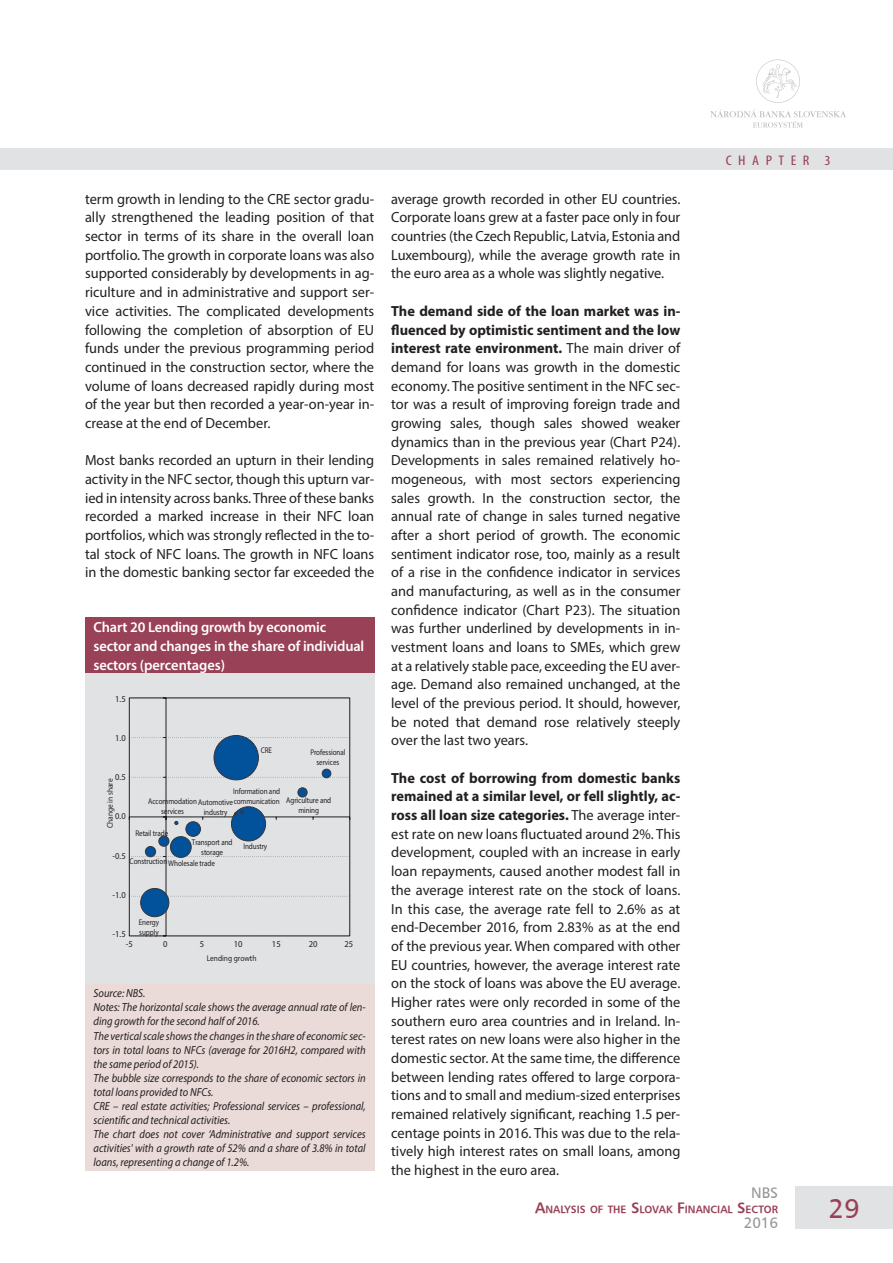
<style>
.page{position:relative;width:893px;height:1263px;background:#fff}
.page>*{position:absolute;margin:0;border:0;box-sizing:border-box;transform-origin:0 0}
.t1{font:27px "Humanist 777 AT";color:#994156}
.t2{font:15px "Humanist 777 AT";color:#939598}
._1_text{font:14.7px/18.6px "Myriad Pro";letter-spacing:-.005em;color:#231f20;text-align:justify}
._3_graf_NADPIS{font:600 14.7px/18.8px "Myriad Pro";letter-spacing:-.01em;color:#fff}
.t3{font:condensed 13.95px "Myriad Pro";letter-spacing:.405em;color:#994156;scale:1.15 1}
._3_graf_ZDROJ{font:italic 11.7px/14.1px "Myriad Pro";color:#231f20;scale:.9 1}
.t4{font:10.5px "Humanist 777 AT Bold";color:#994156}
.t5{font:9px/10.1px "Myriad Pro";color:#231f20;scale:.95 1}
.t6{font:8.25px/9.9px "Myriad Pro";letter-spacing:-.01em;color:#231f20;text-align:center;scale:.86 1}
.t7{font:8.25px "Myriad Pro";letter-spacing:-.01em;color:#231f20;scale:.9 1}
.s1{font-weight:700}
.s2{font-size:15px}
</style>
<div class="page">
<div style="left:0;top:149px;width:893px;height:21px;background:#e1e2e4"></div>
<svg style="left:710px;top:109px;width:136px;height:19px"></svg>
<svg style="left:756px;top:60px;width:44px;height:43px"></svg>
<div style="left:795px;top:1186px;width:98px;height:43px;background:#e1e2e4"></div>
<div style="left:85px;top:617px;width:289px;height:57px;background:#994156"></div>
<div style="left:85px;top:674px;width:289px;height:310px;background:#e1e2e4"></div>
<div style="left:85px;top:984px;width:289px;height:187px;background:#eadad8"></div>
<svg style="left:129px;top:697px;width:221px;height:239px"></svg>
<div style="left:231px;top:806px;width:35px;height:35px;background:#01519b;border:1px solid #363539;border-radius:50%"></div>
<div style="left:298px;top:787px;width:9px;height:10px;background:#01519b;border:1px solid #363539;border-radius:50%"></div>
<div style="left:140px;top:888px;width:29px;height:29px;background:#01519b;border:1px solid #363539;border-radius:50%"></div>
<div style="left:145px;top:846px;width:11px;height:11px;background:#01519b;border:1px solid #363539;border-radius:50%"></div>
<div style="left:170px;top:836px;width:22px;height:22px;background:#01519b;border:1px solid #363539;border-radius:50%"></div>
<div style="left:159px;top:836px;width:10px;height:10px;background:#01519b;border:1px solid #363539;border-radius:50%"></div>
<div style="left:186px;top:821px;width:15px;height:16px;background:#01519b;border:1px solid #363539;border-radius:50%"></div>
<svg style="left:174px;top:821px;width:4px;height:4px"></svg>
<svg style="left:234px;top:810px;width:10px;height:5px"></svg>
<div style="left:214px;top:735px;width:45px;height:45px;background:#01519b;border:1px solid #363539;border-radius:50%"></div>
<div style="left:322px;top:769px;width:9px;height:9px;background:#01519b;border:1px solid #363539;border-radius:50%"></div>
<p class="_1_text" style="left:85px;top:189px;width:291px">term growth in lending to the CRE sector gradu&shy;ally strengthened the leading position of that sector in terms of its share in the overall loan portfolio. The growth in corporate loans was also supported considerably by developments in ag&shy;riculture and in administrative and support ser&shy;vice activities. The complicated developments following the completion of absorption of EU funds under the previous programming period continued in the construction sector, where the volume of loans decreased rapidly during most of the year but then recorded a year-on-year in&shy;crease at the end of December.</p>
<p class="_1_text" style="left:85px;top:451px;width:291px">Most banks recorded an upturn in their lending activity in the NFC sector, though this upturn var&shy;ied in intensity across banks. Three of these banks recorded a marked increase in their NFC loan portfolios, which was strongly reflected in the to&shy;tal stock of NFC loans. The growth in NFC loans in the domestic banking sector far exceeded the</p>
<p class="_3_graf_NADPIS" style="left:94px;top:617px;width:272px">Chart 20 Lending growth by economic sector and changes in the share of individual sectors (percentages)</p>
<p class="t5" style="left:115px;top:693px;width:13px">1.5</p>
<p class="t5" style="left:115px;top:733px;width:13px">1.0</p>
<p class="t5" style="left:115px;top:772px;width:13px">0.5</p>
<p class="t5" style="left:115px;top:811px;width:13px">0.0</p>
<p class="t5" style="left:113px;top:851px;width:15px">-0.5</p>
<p class="t5" style="left:113px;top:890px;width:15px">-1.0</p>
<p class="t5" style="left:126px;top:929px;width:9px;text-indent:-13px">-1.5 -5</p>
<p class="t5" style="left:163px;top:939px;width:6px">0</p>
<p class="t5" style="left:200px;top:939px;width:6px">5</p>
<p class="t5" style="left:234px;top:939px;width:11px">10</p>
<p class="t5" style="left:272px;top:939px;width:11px">15</p>
<p class="t5" style="left:309px;top:939px;width:11px">20</p>
<p class="t5" style="left:345px;top:939px;width:11px">25</p>
<p class="t7" style="left:207px;top:953px;width:57px">Lending growth</p>
<p class="t6" style="left:261px;top:745px;width:15px">CRE</p>
<p class="t6" style="left:310px;top:747px;width:42px">Professional services</p>
<p class="t7" style="left:105px;top:828px;width:57px;rotate:-90deg">Change in share</p>
<p class="t6" style="left:233px;top:786px;width:56px;text-align:left">Information and communication</p>
<p class="t6" style="left:286px;top:795px;width:54px">Agriculture and mining</p>
<p class="t6" style="left:148px;top:797px;width:58px">Accommodation services</p>
<p class="t6" style="left:198px;top:798px;width:42px">Automotive industry</p>
<p class="t6" style="left:135px;top:828px;width:40px">Retail trade</p>
<p class="t6" style="left:192px;top:837px;width:49px">Transport and storage</p>
<p class="t6" style="left:243px;top:841px;width:29px">Industry</p>
<p class="t6" style="left:130px;top:856px;width:45px">Construction</p>
<p class="t6" style="left:168px;top:858px;width:56px">Wholesale trade</p>
<p class="t6" style="left:139px;top:917px;width:25px;text-align:left">Energy supply</p>
<p class="_3_graf_ZDROJ" style="left:94px;top:986px;width:59px">Source: NBS.</p>
<p class="_3_graf_ZDROJ" style="left:94px;top:1000px;width:304px">Notes: The horizontal scale shows the average annual rate of len&shy;ding growth for the second half of 2016.</p>
<p class="_3_graf_ZDROJ" style="left:94px;top:1028px;width:304px;text-align:justify">The vertical scale shows the changes in the share of economic sec&shy;tors in total loans to NFCs (average for 2016H2, compared with the same period of 2015).</p>
<p class="_3_graf_ZDROJ" style="left:94px;top:1071px;width:304px">The bubble size corresponds to the share of economic sectors in total loans provided to NFCs.</p>
<p class="_3_graf_ZDROJ" style="left:94px;top:1099px;width:304px">CRE – real estate activities; Professional services – professional, scientific and technical activities.</p>
<p class="_3_graf_ZDROJ" style="left:94px;top:1127px;width:304px;text-align:justify">The chart does not cover ‘Administrative and support services activities' with a growth rate of 52% and a share of 3.8% in total loans, representing a change of 1.2%.</p>
<p class="_1_text" style="left:391px;top:189px;width:291px">average growth recorded in other EU countries.<br>Corporate loans grew at a faster pace only in four countries (the Czech Republic, Latvia, Estonia and Luxembourg), while the average growth rate in the euro area as a whole was slightly negative.</p>
<p class="_1_text" style="left:391px;top:301px;width:291px"><span class="s1">The demand side of the loan market was in&shy;fluenced by optimistic sentiment and the low interest rate environment.</span> The main driver of demand for loans was growth in the domestic economy. The positive sentiment in the NFC sec&shy;tor was a result of improving foreign trade and growing sales, though sales showed weaker dynamics than in the previous year (Chart P24).<br>Developments in sales remained relatively ho&shy;mogeneous, with most sectors experiencing sales growth. In the construction sector, the annual rate of change in sales turned negative after a short period of growth. The economic sentiment indicator rose, too, mainly as a result of a rise in the confidence indicator in services and manufacturing, as well as in the consumer confidence indicator (Chart P23). The situation was further underlined by developments in in&shy;vestment loans and loans to SMEs, which grew at a relatively stable pace, exceeding the EU aver&shy;age. Demand also remained unchanged, at the level of the previous period. It should, however, be noted that demand rose relatively steeply over the last two years.</p>
<p class="_1_text" style="left:391px;top:768px;width:291px"><span class="s1">The cost of borrowing from domestic banks remained at a similar level, or fell slightly, ac&shy;ross all loan size categories.</span> The average inter&shy;est rate on new loans fluctuated around 2%. This development, coupled with an increase in early loan repayments, caused another modest fall in the average interest rate on the stock of loans.<br>In this case, the average rate fell to 2.6% as at end-December 2016, from 2.83% as at the end of the previous year. When compared with other EU countries, however, the average interest rate on the stock of loans was above the EU average.<br>Higher rates were only recorded in some of the southern euro area countries and in Ireland. In&shy;terest rates on new loans were also higher in the domestic sector. At the same time, the difference between lending rates offered to large corpora&shy;tions and to small and medium-sized enterprises remained relatively significant, reaching 1.5 per&shy;centage points in 2016. This was due to the rela&shy;tively high interest rates on small loans, among the highest in the euro area.</p>
<p class="t3" style="left:726px;top:152px;width:93px">CHAPTER 3</p>
<p class="t2" style="left:751px;top:1184px;width:29px">NBS</p>
<p class="t4" style="left:535px;top:1203px;width:244px"><span class="s2">A</span>NALYSIS OF THE <span class="s2">S</span> LOVAK <span class="s2">F</span>INANCIAL <span class="s2">S</span> ECTOR</p>
<p class="t2" style="left:744px;top:1214px;width:36px">2016</p>
<h1 class="t1" style="left:829px;top:1193px;width:32px">29</h1>
</div>
